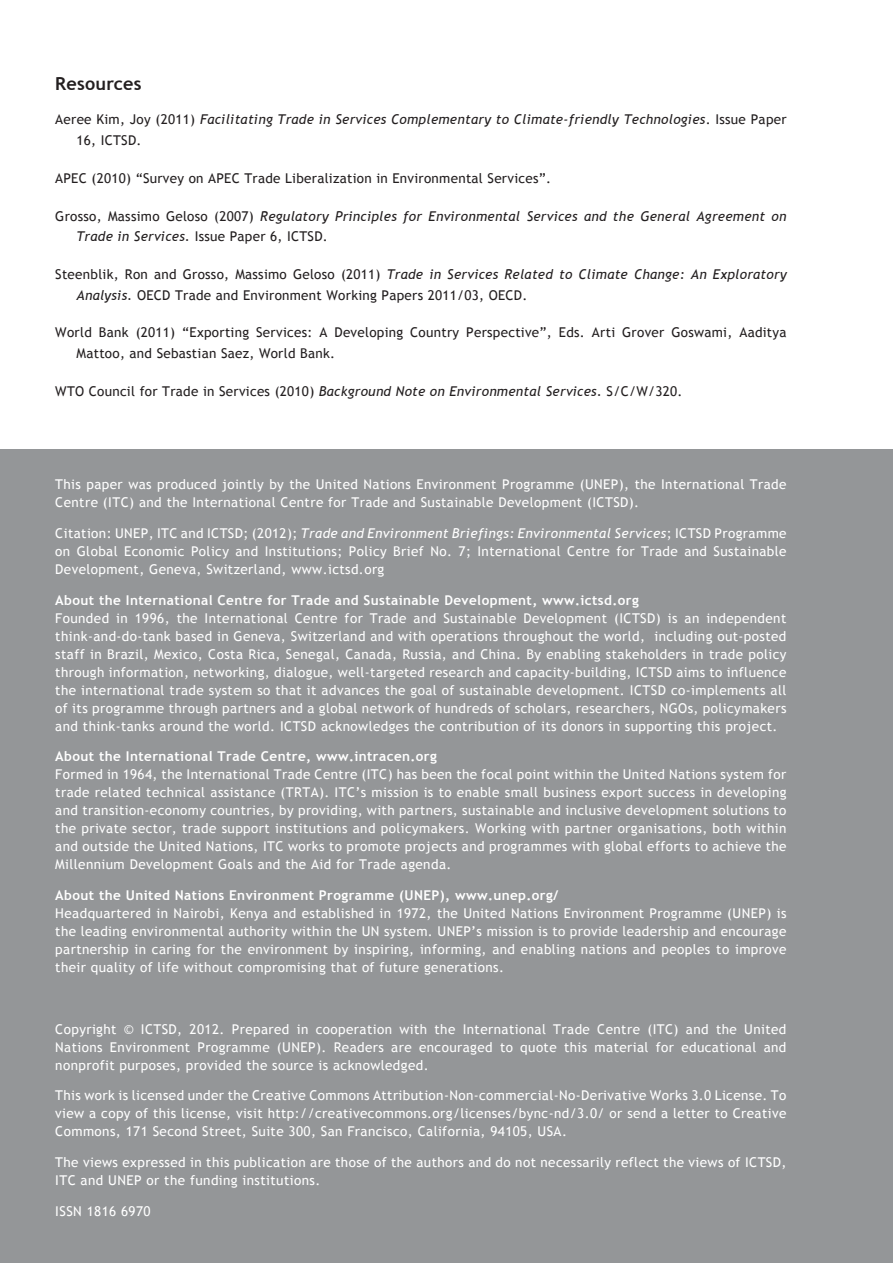
<style>
.page{position:relative;width:893px;height:1263px;background:#fff}
.page>*{position:absolute;margin:0;border:0;box-sizing:border-box;transform-origin:0 0}
.Header_Main{font:700 18px "Trebuchet MS";letter-spacing:.015em;color:#231f20}
.Body{font:13.5px/18px "Trebuchet MS";letter-spacing:.03em;color:#fff;text-align:justify}
.Body-2{font:13.5px/20.7px "Trebuchet MS";letter-spacing:.02em;color:#231f20}
.Body-3{font:italic 13.5px/20.7px "Trebuchet MS";letter-spacing:.02em;color:#231f20}
.Body-4{font:700 13.5px "Trebuchet MS";letter-spacing:.03em;color:#fff}
.s1{font-style:normal}
.s2{font-style:italic}
</style>
<div class="page">
<div style="left:0;top:449px;width:893px;height:814px;background:#949698"></div>
<p class="Header_Main" style="left:55px;top:72px;width:88px">Resources</p>
<p class="Body-3" style="left:77px;top:109px;width:712px;text-indent:-21px"><span class="s1">Aeree Kim, Joy (2011)</span> Facilitating Trade in Services Complementary to Climate-friendly Technologies<span class="s1">. Issue Paper<br>16, ICTSD.</span></p>
<p class="Body-2" style="left:55px;top:168px;width:497px">APEC (2010) “Survey on APEC Trade Liberalization in Environmental Services”.</p>
<p class="Body-3" style="left:77px;top:206px;width:711px;text-indent:-21px"><span class="s1">Grosso, Massimo Geloso (2007)</span> Regulatory Principles for Environmental Services and the General Agreement on<br>Trade in Services. <span class="s1">Issue Paper 6, ICTSD.</span></p>
<p class="Body-2" style="left:77px;top:264px;width:712px;text-indent:-21px">Steenblik, Ron and Grosso, Massimo Geloso (2011) <span class="s2">Trade in Services Related to Climate Change: An Exploratory<br>Analysis.</span> OECD Trade and Environment Working Papers 2011/03, OECD.</p>
<p class="Body-2" style="left:77px;top:322px;width:711px;text-indent:-21px">World Bank (2011) “Exporting Services: A Developing Country Perspective”, Eds. Arti Grover Goswami, Aaditya<br>Mattoo, and Sebastian Saez, World Bank.</p>
<p class="Body-2" style="left:55px;top:381px;width:629px">WTO Council for Trade in Services (2010) <span class="s2">Background Note on Environmental Services.</span> S/C/W/320.</p>
<p class="Body" style="left:55px;top:475px;width:733px">This paper was produced jointly by the United Nations Environment Programme (UNEP), the International Trade<br>Centre (ITC) and the International Centre for Trade and Sustainable Development (ICTSD).</p>
<p class="Body" style="left:55px;top:524px;width:733px">Citation: UNEP, ITC and ICTSD; (2012); <span class="s2">Trade and Environment Briefings: Environmental Services</span>; ICTSD Programme on Global Economic Policy and Institutions; Policy Brief No. 7; International Centre for Trade and Sustainable Development, Geneva, Switzerland, www.ictsd.org</p>
<p class="Body-4" style="left:55px;top:591px;width:585px">About the International Centre for Trade and Sustainable Development, www.ictsd.org</p>
<p class="Body" style="left:55px;top:609px;width:733px">Founded in 1996, the International Centre for Trade and Sustainable Development (ICTSD) is an independent think-and-do-tank based in Geneva, Switzerland and with operations throughout the world, including out-posted staff in Brazil, Mexico, Costa Rica, Senegal, Canada, Russia, and China. By enabling stakeholders in trade policy through information, networking, dialogue, well-targeted research and capacity-building, ICTSD aims to influence the international trade system so that it advances the goal of sustainable development. ICTSD co-implements all of its programme through partners and a global network of hundreds of scholars, researchers, NGOs, policymakers and think-tanks around the world. ICTSD acknowledges the contribution of its donors in supporting this project.</p>
<p class="Body-4" style="left:55px;top:748px;width:383px">About the International Trade Centre, www.intracen.org</p>
<p class="Body" style="left:55px;top:766px;width:733px">Formed in 1964, the International Trade Centre (ITC) has been the focal point within the United Nations system for trade related technical assistance (TRTA). ITC’s mission is to enable small business export success in developing and transition-economy countries, by providing, with partners, sustainable and inclusive development solutions to the private sector, trade support institutions and policymakers. Working with partner organisations, both within and outside the United Nations, ITC works to promote projects and programmes with global efforts to achieve the Millennium Development Goals and the Aid for Trade agenda.</p>
<p class="Body-4" style="left:55px;top:887px;width:505px">About the United Nations Environment Programme (UNEP), www.unep.org/</p>
<p class="Body" style="left:55px;top:904px;width:733px">Headquartered in Nairobi, Kenya and established in 1972, the United Nations Environment Programme (UNEP) is the leading environmental authority within the UN system. UNEP’s mission is to provide leadership and encourage partnership in caring for the environment by inspiring, informing, and enabling nations and peoples to improve their quality of life without compromising that of future generations.</p>
<p class="Body" style="left:55px;top:1020px;width:733px">Copyright © ICTSD, 2012. Prepared in cooperation with the International Trade Centre (ITC) and the United Nations Environment Programme (UNEP). Readers are encouraged to quote this material for educational and nonprofit purposes, provided the source is acknowledged.</p>
<p class="Body" style="left:55px;top:1087px;width:733px">This work is licensed under the Creative Commons Attribution-Non-commercial-No-Derivative Works 3.0 License. To view a copy of this license, visit http://creativecommons.org/licenses/bync-nd/3.0/ or send a letter to Creative Commons, 171 Second Street, Suite 300, San Francisco, California, 94105, USA.</p>
<p class="Body" style="left:55px;top:1153px;width:733px">The views expressed in this publication are those of the authors and do not necessarily reflect the views of ICTSD,<br>ITC and UNEP or the funding institutions.</p>
<p class="Body" style="left:55px;top:1202px;width:97px">ISSN 1816 6970</p>
</div>
